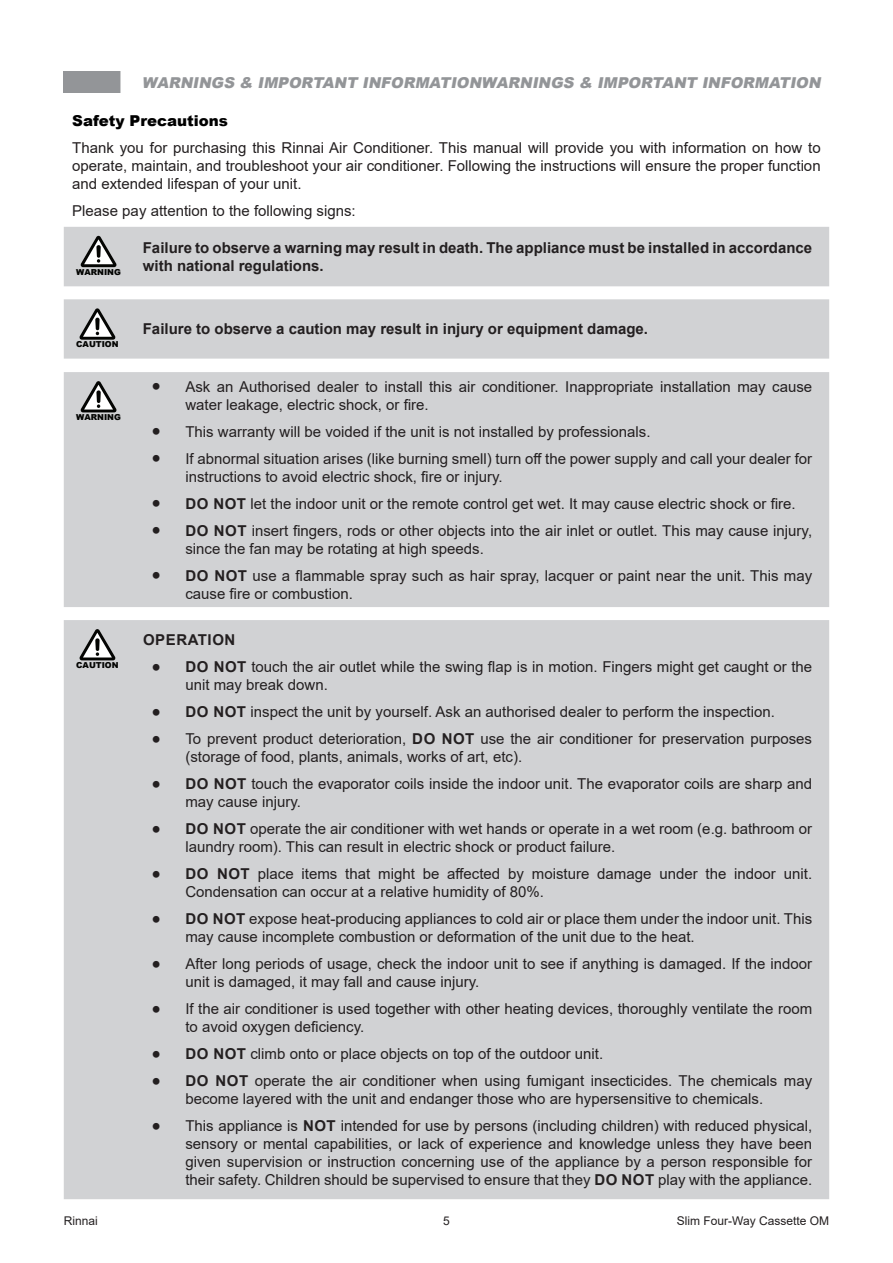
<style>
.page{position:relative;width:893px;height:1263px;background:#fff}
.page>*{position:absolute;margin:0;border:0;box-sizing:border-box;transform-origin:0 0}
.t1{font:15px/18px "Arial";color:#231f20}
.t2{font:700 15px/18px "Arial";color:#231f20}
.t3{font:italic 900 15px "Arial";color:#939598}
.t4{font:900 15px "Arial";color:#000}
.t5{font:700 15px "Arial";letter-spacing:.035em;color:#231f20}
.t6{font:12px "Arial";color:#231f20}
.t7{font:900 8.25px "Arial";color:#040503}
.s1{font-size:27px}
.s2{font-weight:700}
</style>
<div class="page">
<div style="left:64px;top:227px;width:765px;height:59px;background:#d1d2d4"></div>
<svg style="left:81px;top:236px;width:36px;height:31px"></svg>
<div style="left:96px;top:245px;width:5px;height:13px;background:#040503;border-radius:2px"></div>
<div style="left:64px;top:299px;width:765px;height:60px;background:#d1d2d4"></div>
<svg style="left:79px;top:308px;width:36px;height:32px"></svg>
<div style="left:95px;top:318px;width:5px;height:12px;background:#040503;border-radius:2px"></div>
<div style="left:64px;top:372px;width:765px;height:235px;background:#d1d2d4"></div>
<svg style="left:81px;top:381px;width:36px;height:31px"></svg>
<div style="left:96px;top:390px;width:5px;height:13px;background:#040503;border-radius:2px"></div>
<div style="left:64px;top:620px;width:765px;height:579px;background:#d1d2d4"></div>
<svg style="left:79px;top:629px;width:36px;height:31px"></svg>
<div style="left:95px;top:638px;width:5px;height:13px;background:#040503;border-radius:2px"></div>
<div style="left:64px;top:71px;width:765px;height:21px;background:#939598"></div>
<div style="left:120px;top:64px;width:722px;height:36px;background:#fff"></div>
<p class="t3" style="left:142px;top:72px;width:684px">WARNINGS &amp; IMPORTANT INFORMATIONWARNINGS &amp; IMPORTANT INFORMATION</p>
<p class="t4" style="left:72px;top:109px;width:157px">Safety Precautions</p>
<p class="t1" style="left:72px;top:138px;width:750px;text-align:justify">Thank you for purchasing this Rinnai Air Conditioner. This manual will provide you with information on how to operate, maintain, and troubleshoot your air conditioner. Following the instructions will ensure the proper function and extended lifespan of your unit.</p>
<p class="t1" style="left:72px;top:201px;width:285px">Please pay attention to the following signs:</p>
<p class="t7" style="left:76px;top:266px;width:46px">WARNING</p>
<p class="t7" style="left:76px;top:338px;width:44px">CAUTION</p>
<p class="t7" style="left:76px;top:411px;width:46px">WARNING</p>
<p class="t7" style="left:76px;top:659px;width:44px">CAUTION</p>
<p class="t2" style="left:143px;top:239px;width:671px">Failure to observe a warning may result in death. The appliance must be installed in accordance with national regulations.</p>
<p class="t2" style="left:143px;top:320px;width:507px">Failure to observe a caution may result in injury or equipment damage.</p>
<p class="t1" style="left:185px;top:377px;width:628px;text-indent:-34px"><span class="s1">•</span> Ask an Authorised dealer to install this air conditioner. Inappropriate installation may cause water leakage, electric shock, or fire.</p>
<p class="t1" style="left:151px;top:422px;width:498px"><span class="s1">•</span> This warranty will be voided if the unit is not installed by professionals.</p>
<p class="t1" style="left:185px;top:449px;width:628px;text-indent:-34px"><span class="s1">•</span> If abnormal situation arises (like burning smell) turn off the power supply and call your dealer for instructions to avoid electric shock, fire or injury.</p>
<p class="t1" style="left:152px;top:494px;width:646px"><span class="s1">•</span> <span class="s2">DO NOT</span> let the indoor unit or the remote control get wet. It may cause electric shock or fire.</p>
<p class="t1" style="left:185px;top:521px;width:628px;text-indent:-34px"><span class="s1">•</span> <span class="s2">DO NOT</span> insert fingers, rods or other objects into the air inlet or outlet. This may cause injury, since the fan may be rotating at high speeds.</p>
<p class="t1" style="left:185px;top:566px;width:628px;text-indent:-34px"><span class="s1">•</span> <span class="s2">DO NOT</span> use a flammable spray such as hair spray, lacquer or paint near the unit. This may cause fire or combustion.</p>
<p class="t5" style="left:143px;top:629px;width:94px">OPERATION</p>
<p class="t1" style="left:185px;top:658px;width:628px;text-indent:-34px"><span class="s1">•</span> <span class="s2">DO NOT</span> touch the air outlet while the swing flap is in motion. Fingers might get caught or the unit may break down.</p>
<p class="t1" style="left:152px;top:703px;width:622px"><span class="s1">•</span> <span class="s2">DO NOT</span> inspect the unit by yourself. Ask an authorised dealer to perform the inspection.</p>
<p class="t1" style="left:185px;top:730px;width:628px;text-indent:-34px"><span class="s1">•</span> To prevent product deterioration, <span class="s2">DO NOT</span> use the air conditioner for preservation purposes (storage of food, plants, animals, works of art, etc).</p>
<p class="t1" style="left:185px;top:775px;width:628px;text-indent:-34px"><span class="s1">•</span> <span class="s2">DO NOT</span> touch the evaporator coils inside the indoor unit. The evaporator coils are sharp and may cause injury.</p>
<p class="t1" style="left:185px;top:820px;width:628px;text-indent:-34px"><span class="s1">•</span> <span class="s2">DO NOT</span> operate the air conditioner with wet hands or operate in a wet room (e.g. bathroom or laundry room). This can result in electric shock or product failure.</p>
<p class="t1" style="left:185px;top:865px;width:628px;text-indent:-34px"><span class="s1">•</span> <span class="s2">DO NOT</span> place items that might be affected by moisture damage under the indoor unit.<br>Condensation can occur at a relative humidity of 80%.</p>
<p class="t1" style="left:185px;top:910px;width:628px;text-indent:-34px"><span class="s1">•</span> <span class="s2">DO NOT</span> expose heat-producing appliances to cold air or place them under the indoor unit. This may cause incomplete combustion or deformation of the unit due to the heat.</p>
<p class="t1" style="left:185px;top:955px;width:628px;text-indent:-34px"><span class="s1">•</span> After long periods of usage, check the indoor unit to see if anything is damaged. If the indoor unit is damaged, it may fall and cause injury.</p>
<p class="t1" style="left:185px;top:1000px;width:628px;text-indent:-34px"><span class="s1">•</span> If the air conditioner is used together with other heating devices, thoroughly ventilate the room to avoid oxygen deficiency.</p>
<p class="t1" style="left:152px;top:1045px;width:450px"><span class="s1">•</span> <span class="s2">DO NOT</span> climb onto or place objects on top of the outdoor unit.</p>
<p class="t1" style="left:185px;top:1072px;width:628px;text-indent:-34px"><span class="s1">•</span> <span class="s2">DO NOT</span> operate the air conditioner when using fumigant insecticides. The chemicals may become layered with the unit and endanger those who are hypersensitive to chemicals.</p>
<p class="t1" style="left:185px;top:1117px;width:628px;text-align:justify;text-indent:-34px"><span class="s1">•</span> This appliance is <span class="s2">NOT</span> intended for use by persons (including children) with reduced physical, sensory or mental capabilities, or lack of experience and knowledge unless they have been given supervision or instruction concerning use of the appliance by a person responsible for their safety. Children should be supervised to ensure that they <span class="s2">DO NOT</span> play with the appliance.</p>
<p class="t6" style="left:64px;top:1212px;width:36px">Rinnai</p>
<p class="t6" style="left:443px;top:1212px;width:8px">5</p>
<p class="t6" style="left:677px;top:1212px;width:154px">Slim Four-Way Cassette OM</p>
</div>
